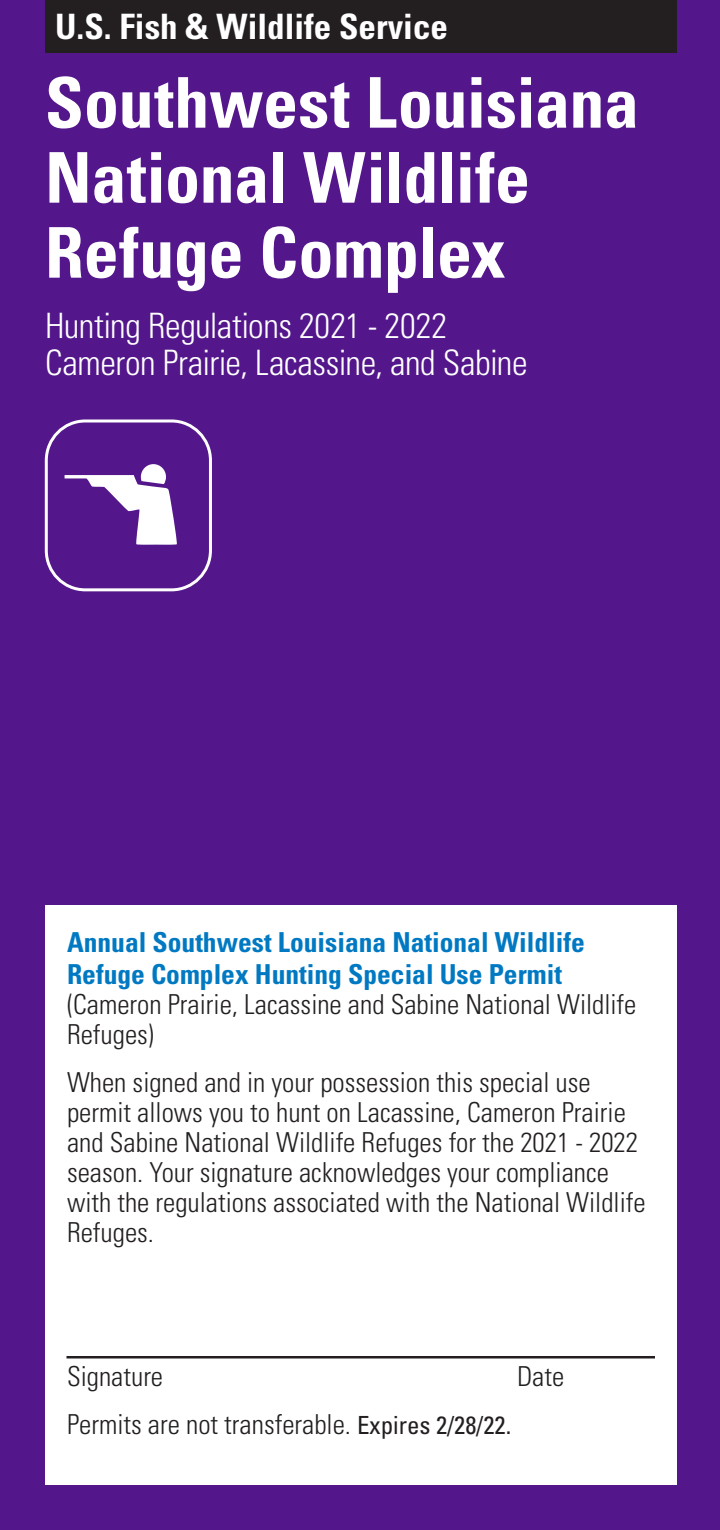
<style>
.page{position:relative;width:720px;height:1530px;background:#53168b}
.page>*{position:absolute;margin:0;border:0;box-sizing:border-box;transform-origin:0 0}
.H1-Site_Name{font:700 condensed 70px/75px "Univers LT Std";letter-spacing:-.005em;color:#fff}
.H2-Subtitle{font:300 condensed 35px "Univers LT Std";letter-spacing:-.01em;color:#fff}
.t1{font:700 condensed 35px "Univers LT Std";color:#fff}
.t2{font:300 condensed 27.5px/30px "Univers LT Std";color:#231f20}
.H3-Section_Titles{font:700 condensed 27.5px/32.5px "Univers LT Std";color:#0079c2}
.s1{font-weight:400;font-size:25px}
</style>
<div class="page">
<div style="left:45px;top:0;width:631px;height:52px;background:#231f20"></div>
<div style="left:45px;top:905px;width:632px;height:580px;background:#fff"></div>
<hr style="left:67px;top:1356px;width:588px;height:3px;background:#231f20">
<div style="left:45px;top:419px;width:167px;height:172px;border:3px solid #fff;border-radius:39px"></div>
<svg style="left:65px;top:464px;width:112px;height:81px"></svg>
<p class="t1" style="left:55px;top:6px;width:394px">U.S. Fish &amp; Wildlife Service</p>
<h1 class="H1-Site_Name" style="left:45px;top:65px;width:595px">Southwest Louisiana<br>National Wildlife<br>Refuge Complex</h1>
<h2 class="H2-Subtitle" style="left:45px;top:304px;width:404px">Hunting Regulations 2021 - 2022</h2>
<h2 class="H2-Subtitle" style="left:45px;top:342px;width:484px">Cameron Prairie, Lacassine, and Sabine</h2>
<h3 class="H3-Section_Titles" style="left:67px;top:926px;width:519px">Annual Southwest Louisiana National Wildlife<br>Refuge Complex Hunting Special Use Permit</h3>
<p class="t2" style="left:67px;top:990px;width:571px">(Cameron Prairie, Lacassine and Sabine National Wildlife<br>Refuges)</p>
<p class="t2" style="left:67px;top:1068px;width:580px">When signed and in your possession this special use permit allows you to hunt on Lacassine, Cameron Prairie and Sabine National Wildlife Refuges for the 2021 - 2022 season. Your signature acknowledges your compliance with the regulations associated with the National Wildlife Refuges.</p>
<p class="t2" style="left:67px;top:1362px;width:98px">Signature</p>
<p class="t2" style="left:517px;top:1362px;width:49px">Date</p>
<p class="t2" style="left:67px;top:1410px;width:446px">Permits are not transferable. <span class="s1">Expires 2/28/22.</span></p>
</div>
